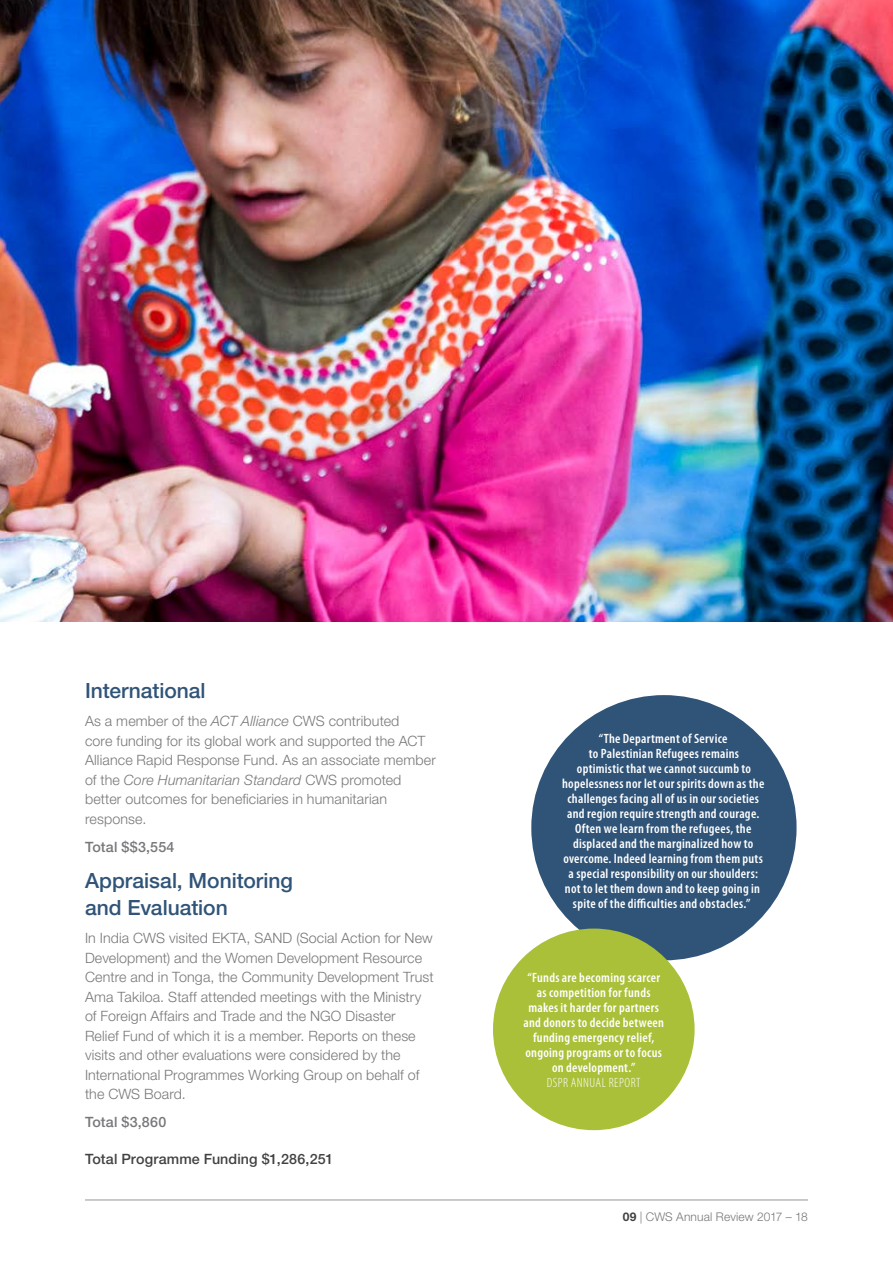
<style>
.page{position:relative;width:893px;height:1263px;background:#fff}
.page>*{position:absolute;margin:0;border:0;box-sizing:border-box;transform-origin:0 0}
.t1{font:500 21px/27px "Helvetica Neue LT Pro";color:#305478}
.t2{font:300 14.25px/19.5px "Helvetica Neue LT Pro";letter-spacing:.01em;color:#77787b}
.t3{font:500 14.25px "Helvetica Neue LT Pro";letter-spacing:.01em;color:#434243}
.t4{font:500 14.25px "Helvetica Neue LT Pro";letter-spacing:.015em;color:#77787b}
.t5{font:600 condensed 13.5px/15px "Myriad Pro";letter-spacing:.02em;color:#fff;text-align:center}
.t6{font:300 condensed 13.5px "Myriad Pro";letter-spacing:.035em;color:#fff}
.t7{font:300 12px "Helvetica Neue LT Pro";letter-spacing:.01em;color:#77787b}
.s1{font-style:italic}
.s2{font-weight:700;color:#434243}
</style>
<div class="page">
<img style="left:0;top:0;width:893px;height:621px">
<hr style="left:85px;top:1199px;width:723px;height:1px;background:#bcbec0">
<div style="left:531px;top:695px;width:266px;height:265px;background:#305478;border-radius:50%"></div>
<div style="left:493px;top:928px;width:202px;height:202px;background:#a9c038;border-radius:50%"></div>
<h1 class="t1" style="left:85px;top:677px;width:122px">International</h1>
<p class="t2" style="left:85px;top:711px;width:352px">As a member of the <span class="s1">ACT Alliance</span> CWS contributed<br>core funding for its global work and supported the ACT Alliance Rapid Response Fund. As an associate member of the <span class="s1">Core Humanitarian Standard</span> CWS promoted better outcomes for beneficiaries in humanitarian response.</p>
<p class="t4" style="left:85px;top:838px;width:91px">Total $$3,554</p>
<h1 class="t1" style="left:85px;top:867px;width:209px">Appraisal, Monitoring and Evaluation</h1>
<p class="t2" style="left:85px;top:928px;width:350px">In India CWS visited EKTA, SAND (Social Action for New Development) and the Women Development Resource Centre and in Tonga, the Community Development Trust Ama Takiloa. Staff attended meetings with the Ministry of Foreign Affairs and Trade and the NGO Disaster<br>Relief Fund of which it is a member. Reports on these visits and other evaluations were considered by the International Programmes Working Group on behalf of the CWS Board.</p>
<p class="t4" style="left:85px;top:1114px;width:83px">Total $3,860</p>
<p class="t3" style="left:85px;top:1151px;width:250px">Total Programme Funding $1,286,251</p>
<p class="t5" style="left:562px;top:731px;width:204px">“The Department of Service<br>to Palestinian Refugees remains<br>optimistic that we cannot succumb to hopelessness nor let our spirits down as the challenges facing all of us in our societies and region require strength and courage.<br>Often we learn from the refugees, the displaced and the marginalized how to overcome. Indeed learning from them puts a special responsibility on our shoulders: not to let them down and to keep going in spite of the difficulties and obstacles.”</p>
<p class="t5" style="left:523px;top:970px;width:142px">“Funds are becoming scarcer as competition for funds makes it harder for partners and donors to decide between funding emergency relief, ongoing programs or to focus on development.”</p>
<p class="t6" style="left:547px;top:1074px;width:95px">DSPR ANNUAL REPORT</p>
<p class="t7" style="left:623px;top:1209px;width:187px"><span class="s2">09</span> | CWS Annual Review 2017 – 18</p>
</div>
